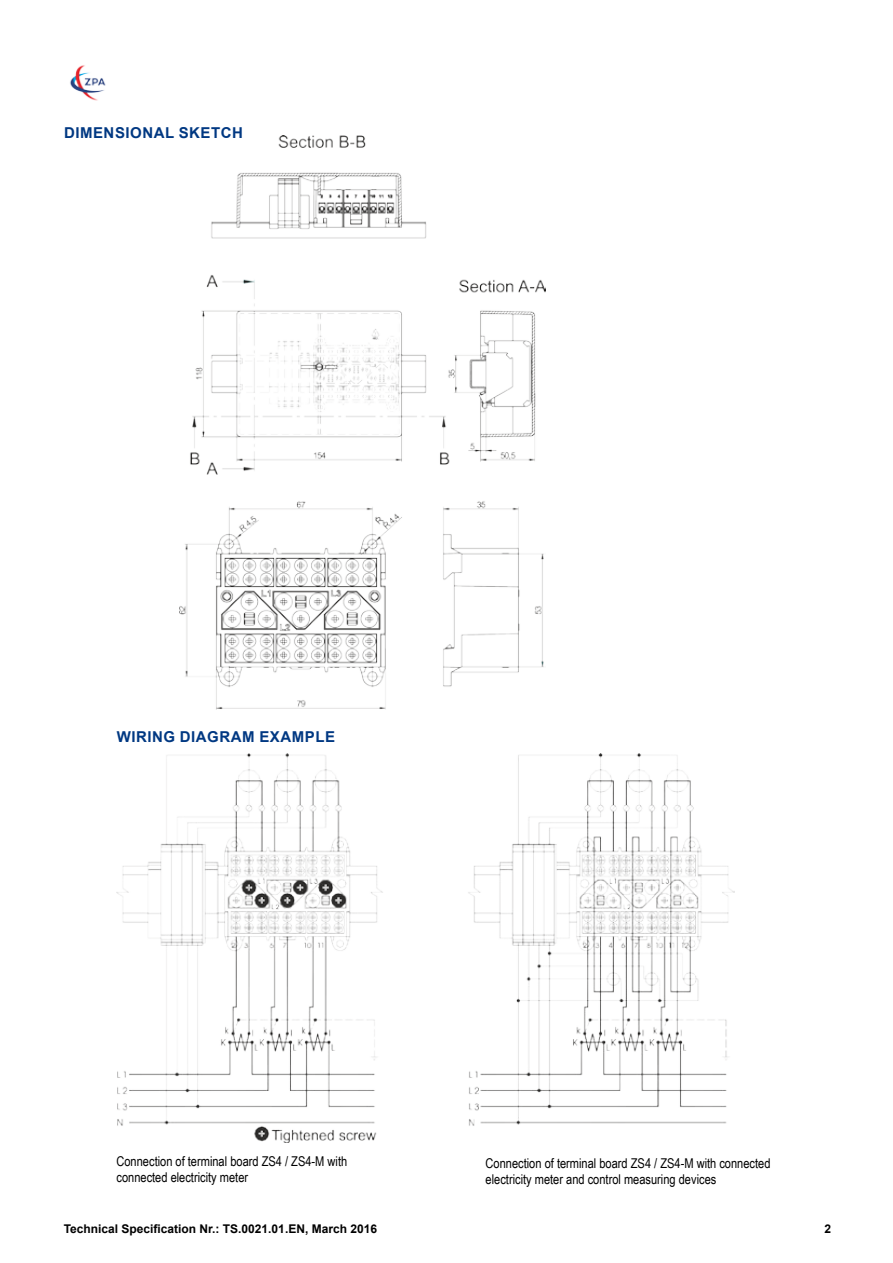
<style>
.page{position:relative;width:893px;height:1263px;background:#fff}
.page>*{position:absolute;margin:0;border:0;box-sizing:border-box;transform-origin:0 0}
.t1{font:700 15px "Arial";letter-spacing:.035em;color:#003882}
.t2{font:13.5px/16.2px "Arial Narrow";color:#000}
.t3{font:700 12px "Arial";color:#000}
</style>
<div class="page">
<img style="left:70px;top:65px;width:36px;height:36px">
<img style="left:117px;top:753px;width:617px;height:389px">
<img style="left:180px;top:135px;width:365px;height:575px">
<p class="t1" style="left:64px;top:123px;width:28px">DIMENS</p>
<p class="t1" style="left:126px;top:123px;width:119px">IONAL SKETCH</p>
<p class="t1" style="left:117px;top:726px;width:218px">WIRING DIAGRAM EXAMPLE</p>
<p class="t2" style="left:117px;top:1153px;width:232px">Connection of terminal board ZS4 / ZS4-M with connected electricity meter</p>
<p class="t2" style="left:486px;top:1154px;width:286px">Connection of terminal board ZS4 / ZS4-M with connected electricity meter and control measuring devices</p>
<p class="t3" style="left:64px;top:1220px;width:315px">TECHNICAL SPECIFICATION NR.: TS.0021.01.EN, MARCH 2016</p>
<p class="t3" style="left:824px;top:1220px;width:8px">2</p>
</div>
